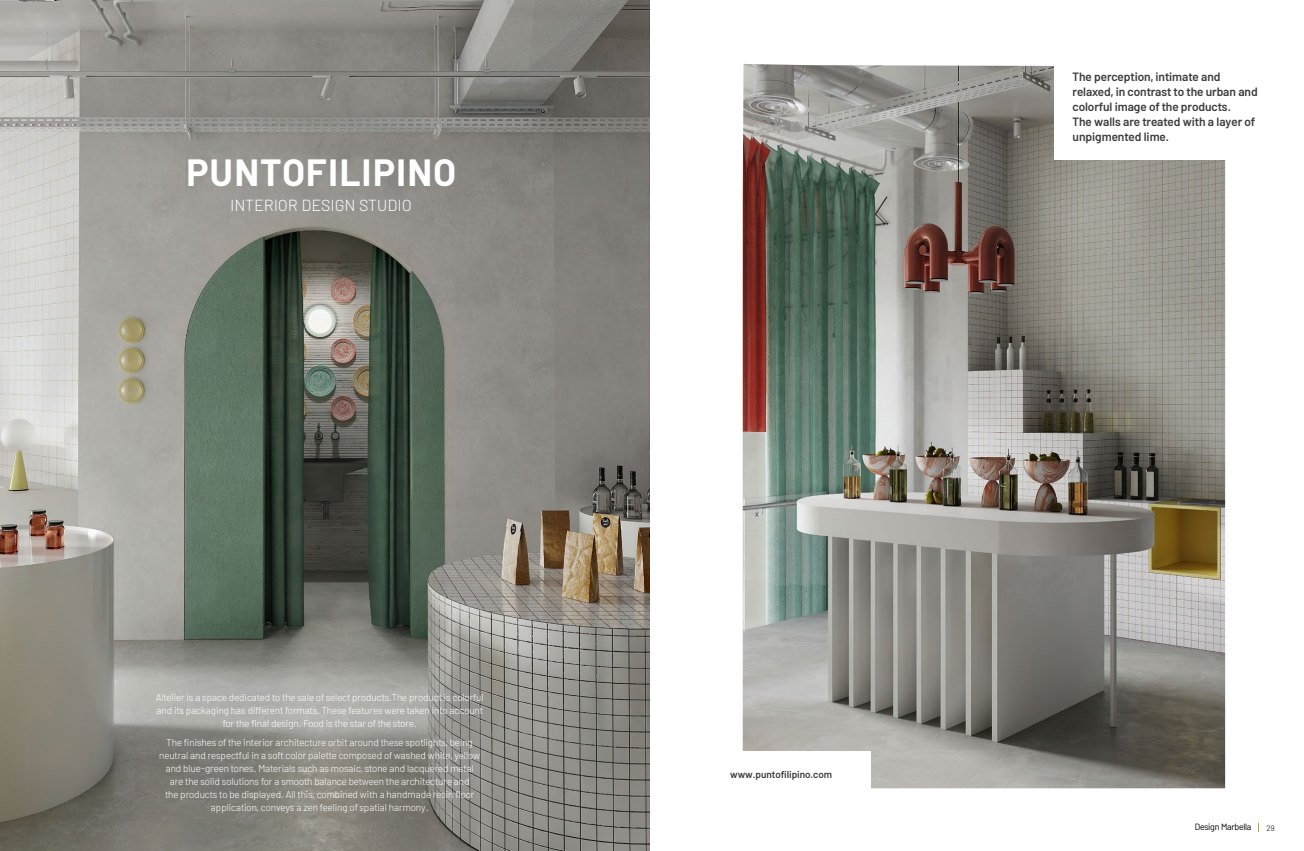
<style>
.page{position:relative;width:1304px;height:851px;background:#fff}
.page>*{position:absolute;margin:0;border:0;box-sizing:border-box;transform-origin:0 0}
.t1{font:700 37px "Barlow";letter-spacing:.03em;color:#fff}
.t2{font:300 16px "Barlow";letter-spacing:.03em;color:#fff}
.t3{font:600 12px/15px "Barlow";letter-spacing:-.005em;color:#3c3c3b}
.t4{font:300 10px/13px "Barlow";letter-spacing:-.005em;color:#fff;text-align:center}
.t5{font:600 10px "Barlow";letter-spacing:-.005em;color:#3c3c3b}
.t6{font:9px "Barlow";letter-spacing:-.025em;color:#000}
.t7{font:8px "Barlow";color:#3c3c3b}
</style>
<div class="page">
<img style="left:743px;top:64px;width:482px;height:724px">
<img style="left:0;top:0;width:650px;height:850px">
<div style="left:1054px;top:17px;width:198px;height:143px;background:#fff"></div>
<div style="left:672px;top:751px;width:199px;height:99px;background:#fff"></div>
<h1 class="t1" style="left:186px;top:145px;width:271px">PUNTOFILIPINO</h1>
<h2 class="t2" style="left:230px;top:194px;width:183px">INTERIOR DESIGN STUDIO</h2>
<p class="t4" style="left:156px;top:690px;width:329px">Altelier is a space dedicated to the sale of select products.The product is colorful and its packaging has different formats. These features were taken into account for the final design. Food is the star of the store.</p>
<p class="t4" style="left:159px;top:734px;width:323px">The finishes of the interior architecture orbit around these spotlights, being neutral and respectful in a soft color palette composed of washed white, yellow and blue-green tones. Materials such as mosaic, stone and lacquered metal are the solid solutions for a smooth balance between the architecture and<br>the products to be displayed. All this, combined with a handmade resin floor application, conveys a zen feeling of spatial harmony.</p>
<p class="t3" style="left:1072px;top:69px;width:187px">The perception, intimate and relaxed, in contrast to the urban and colorful image of the products.<br>The walls are treated with a layer of unpigmented lime.</p>
<p class="t5" style="left:730px;top:767px;width:103px">www.puntofilipino.com</p>
<p class="t6" style="left:1195px;top:820px;width:58px">Design Marbella</p>
<p class="t7" style="left:1267px;top:821px;width:10px">29</p>
</div>
